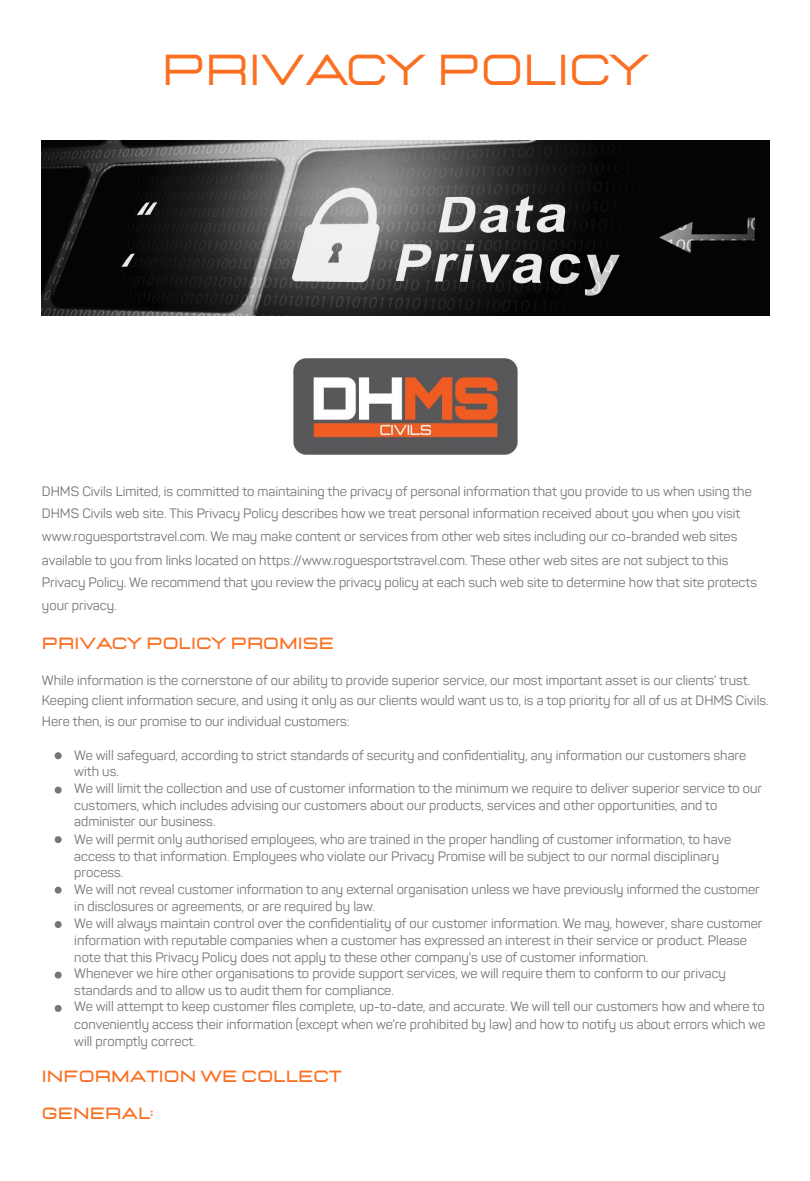
<style>
.page{position:relative;width:810px;height:1181px;background:#fff}
.page>*{position:absolute;margin:0;border:0;box-sizing:border-box;transform-origin:0 0}
.t1{font:43.05px "Lastica";color:#fa6f21}
.t2{font:700 16.2px "Lastica";color:#fa6f21}
.t3{font:13.5px/17.2px "Sahar";color:#767676}
</style>
<div class="page">
<img style="left:42px;top:141px;width:727px;height:174px">
<img style="left:293px;top:358px;width:225px;height:97px">
<svg style="left:55px;top:752px;width:7px;height:7px"></svg>
<svg style="left:55px;top:786px;width:7px;height:7px"></svg>
<svg style="left:55px;top:836px;width:7px;height:7px"></svg>
<svg style="left:55px;top:886px;width:7px;height:7px"></svg>
<svg style="left:55px;top:921px;width:7px;height:7px"></svg>
<svg style="left:55px;top:971px;width:7px;height:7px"></svg>
<svg style="left:55px;top:1005px;width:7px;height:6px"></svg>
<p class="t1" style="left:162px;top:49px;width:490px">PRIVACY POLICY</p>
<p class="t3" style="left:42px;top:481px;width:717px;line-height:22.8px">DHMS Civils Limited, is committed to maintaining the privacy of personal information that you provide to us when using the DHMS Civils web site. This Privacy Policy describes how we treat personal information received about you when you visit www.roguesportstravel.com. We may make content or services from other web sites including our co-branded web sites available to you from links located on https://www.roguesportstravel.com. These other web sites are not subject to this Privacy Policy. We recommend that you review the privacy policy at each such web site to determine how that site protects your privacy.</p>
<p class="t2" style="left:42px;top:635px;width:294px">PRIVACY POLICY PROMISE</p>
<p class="t3" style="left:42px;top:671px;width:728px;line-height:20.7px">While information is the cornerstone of our ability to provide superior service, our most important asset is our clients’ trust.<br>Keeping client information secure, and using it only as our clients would want us to, is a top priority for all of us at DHMS Civils.<br>Here then, is our promise to our individual customers:</p>
<p class="t3" style="left:74px;top:748px;width:674px;line-height:16.2px">We will safeguard, according to strict standards of security and confidentiality, any information our customers share with us.</p>
<p class="t3" style="left:74px;top:781px;width:689px;line-height:16.6px">We will limit the collection and use of customer information to the minimum we require to deliver superior service to our customers, which includes advising our customers about our products, services and other opportunities, and to administer our business.</p>
<p class="t3" style="left:74px;top:832px;width:658px;line-height:16.6px">We will permit only authorised employees, who are trained in the proper handling of customer information, to have access to that information. Employees who violate our Privacy Promise will be subject to our normal disciplinary process.</p>
<p class="t3" style="left:74px;top:882px;width:687px">We will not reveal customer information to any external organisation unless we have previously informed the customer in disclosures or agreements, or are required by law.</p>
<p class="t3" style="left:74px;top:915px;width:690px">We will always maintain control over the confidentiality of our customer information. We may, however, share customer information with reputable companies when a customer has expressed an interest in their service or product. Please note that this Privacy Policy does not apply to these other company's use of customer information.</p>
<p class="t3" style="left:74px;top:966px;width:653px">Whenever we hire other organisations to provide support services, we will require them to conform to our privacy standards and to allow us to audit them for compliance.</p>
<p class="t3" style="left:74px;top:999px;width:693px;text-align:justify">We will attempt to keep customer files complete, up-to-date, and accurate. We will tell our customers how and where to conveniently access their information (except when we’re prohibited by law) and how to notify us about errors which we will promptly correct.</p>
<p class="t2" style="left:42px;top:1068px;width:301px">INFORMATION WE COLLECT</p>
<p class="t2" style="left:42px;top:1105px;width:113px">GENERAL:</p>
</div>
